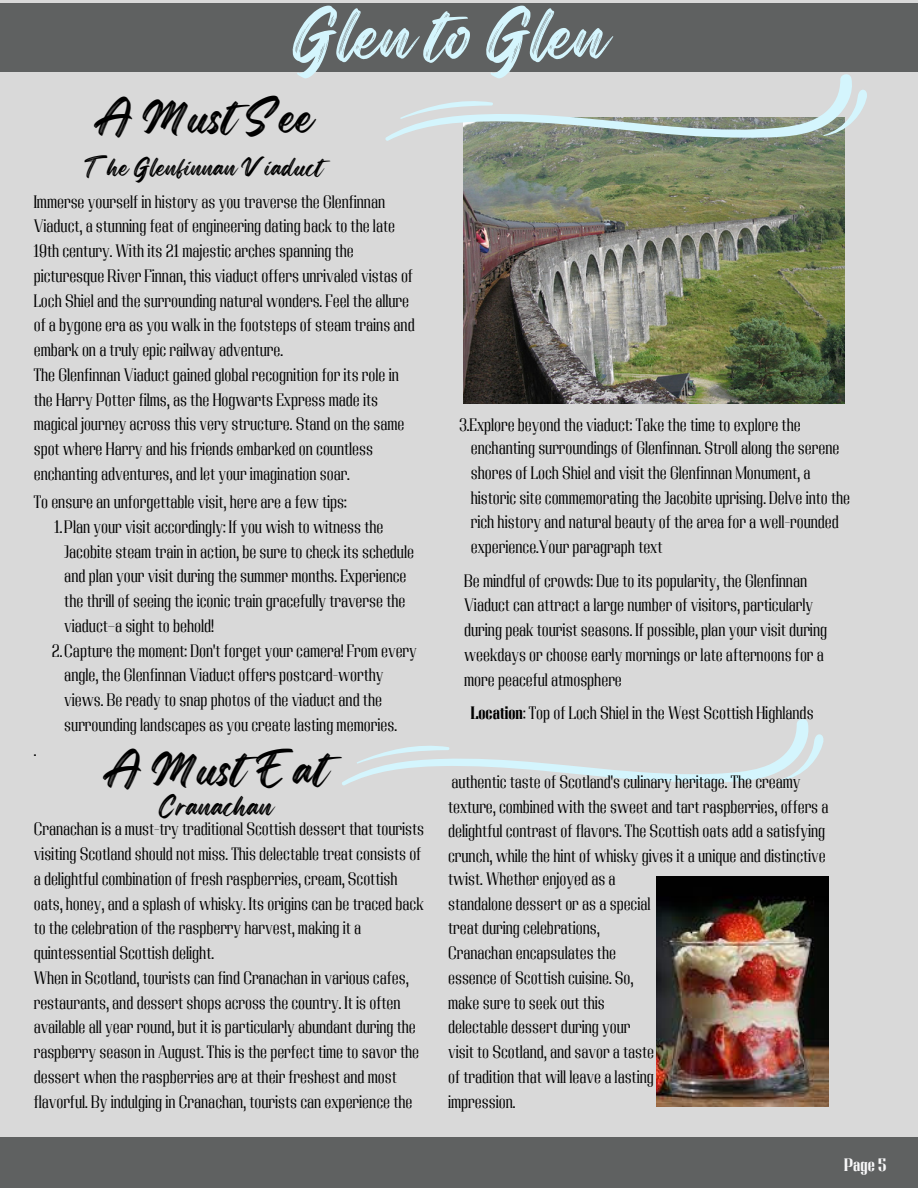
<style>
.page{position:relative;width:918px;height:1188px;background:#d9d9d9}
.page>*{position:absolute;margin:0;border:0;box-sizing:border-box;transform-origin:0 0}
.t1{font:62.85px "Regular Brush";color:#d4f5fd}
.t2{font:41.55px "Regular Brush";color:#000}
.t3{font:25.5px "Regular Brush";color:#000}
.t4{font:22.5px "Regular Brush";color:#000}
.t5{font:18px/24.8px "Adirek Serif 400";color:#000}
.t6{font:18px "Adirek Serif 700";color:#f8f8f9}
.s1{font-family:"Adirek Serif 700"}
</style>
<div class="page">
<div style="left:0;top:1137px;width:918px;height:51px;background:#5f6161"></div>
<div style="left:0;top:3px;width:918px;height:69px;background:#5f6161"></div>
<img style="left:463px;top:142px;width:381px;height:262px">
<svg style="left:385px;top:74px;width:482px;height:68px"></svg>
<svg style="left:342px;top:719px;width:482px;height:67px"></svg>
<img style="left:656px;top:876px;width:173px;height:231px">
<p class="t1" style="left:290px;top:-15px;width:319px">Glen to Glen</p>
<p class="t2" style="left:93px;top:84px;width:222px">A Must See</p>
<p class="t4" style="left:84px;top:149px;width:241px">The Glenfinnan Viaduct</p>
<p class="t5" style="left:34px;top:189px;width:382px">Immerse yourself in history as you traverse the Glenfinnan Viaduct, a stunning feat of engineering dating back to the late 19th century. With its 21 majestic arches spanning the picturesque River Finnan, this viaduct offers unrivaled vistas of Loch Shiel and the surrounding natural wonders. Feel the allure of a bygone era as you walk in the footsteps of steam trains and embark on a truly epic railway adventure.</p>
<p class="t5" style="left:34px;top:362px;width:372px">The Glenfinnan Viaduct gained global recognition for its role in the Harry Potter films, as the Hogwarts Express made its magical journey across this very structure. Stand on the same spot where Harry and his friends embarked on countless enchanting adventures, and let your imagination soar.</p>
<p class="t5" style="left:64px;top:514px;width:351px;text-indent:-10px">1.Plan your visit accordingly: If you wish to witness the Jacobite steam train in action, be sure to check its schedule and plan your visit during the summer months. Experience the thrill of seeing the iconic train gracefully traverse the viaduct—a sight to behold!</p>
<p class="t5" style="left:64px;top:638px;width:354px;text-indent:-12px">2.Capture the moment: Don't forget your camera! From every angle, the Glenfinnan Viaduct offers postcard-worthy views. Be ready to snap photos of the viaduct and the surrounding landscapes as you create lasting memories.</p>
<p class="t5" style="left:34px;top:490px;width:314px">To ensure an unforgettable visit, here are a few tips:</p>
<p class="t5" style="left:34px;top:737px;width:4px">.</p>
<p class="t2" style="left:102px;top:736px;width:228px">A Must Eat</p>
<p class="t3" style="left:158px;top:786px;width:117px">Cranachan</p>
<p class="t5" style="left:34px;top:817px;width:392px">Cranachan is a must-try traditional Scottish dessert that tourists visiting Scotland should not miss. This delectable treat consists of a delightful combination of fresh raspberries, cream, Scottish oats, honey, and a splash of whisky. Its origins can be traced back to the celebration of the raspberry harvest, making it a quintessential Scottish delight.</p>
<p class="t5" style="left:34px;top:965px;width:387px">When in Scotland, tourists can find Cranachan in various cafes, restaurants, and dessert shops across the country. It is often available all year round, but it is particularly abundant during the raspberry season in August. This is the perfect time to savor the dessert when the raspberries are at their freshest and most flavorful. By indulging in Cranachan, tourists can experience the</p>
<p class="t5" style="left:459px;top:412px;width:343px">3.Explore beyond the viaduct: Take the time to explore the</p>
<p class="t5" style="left:471px;top:436px;width:381px">enchanting surroundings of Glenfinnan. Stroll along the serene shores of Loch Shiel and visit the Glenfinnan Monument, a historic site commemorating the Jacobite uprising. Delve into the rich history and natural beauty of the area for a well-rounded experience.Your paragraph text</p>
<p class="t5" style="left:464px;top:568px;width:364px">Be mindful of crowds: Due to its popularity, the Glenfinnan Viaduct can attract a large number of visitors, particularly during peak tourist seasons. If possible, plan your visit during weekdays or choose early mornings or late afternoons for a more peaceful atmosphere</p>
<p class="t5" style="left:471px;top:701px;width:344px"><span class="s1">Location</span>: Top of Loch Shiel in the West Scottish Highlands</p>
<p class="t5" style="left:448px;top:769px;width:382px">authentic taste of Scotland's culinary heritage. The creamy texture, combined with the sweet and tart raspberries, offers a delightful contrast of flavors. The Scottish oats add a satisfying crunch, while the hint of whisky gives it a unique and distinctive</p>
<p class="t5" style="left:448px;top:866px;width:208px">twist. Whether enjoyed as a standalone dessert or as a special treat during celebrations,<br>Cranachan encapsulates the essence of Scottish cuisine. So, make sure to seek out this delectable dessert during your visit to Scotland, and savor a taste of tradition that will leave a lasting impression.</p>
<p class="t6" style="left:844px;top:1154px;width:44px">Page 5</p>
</div>
